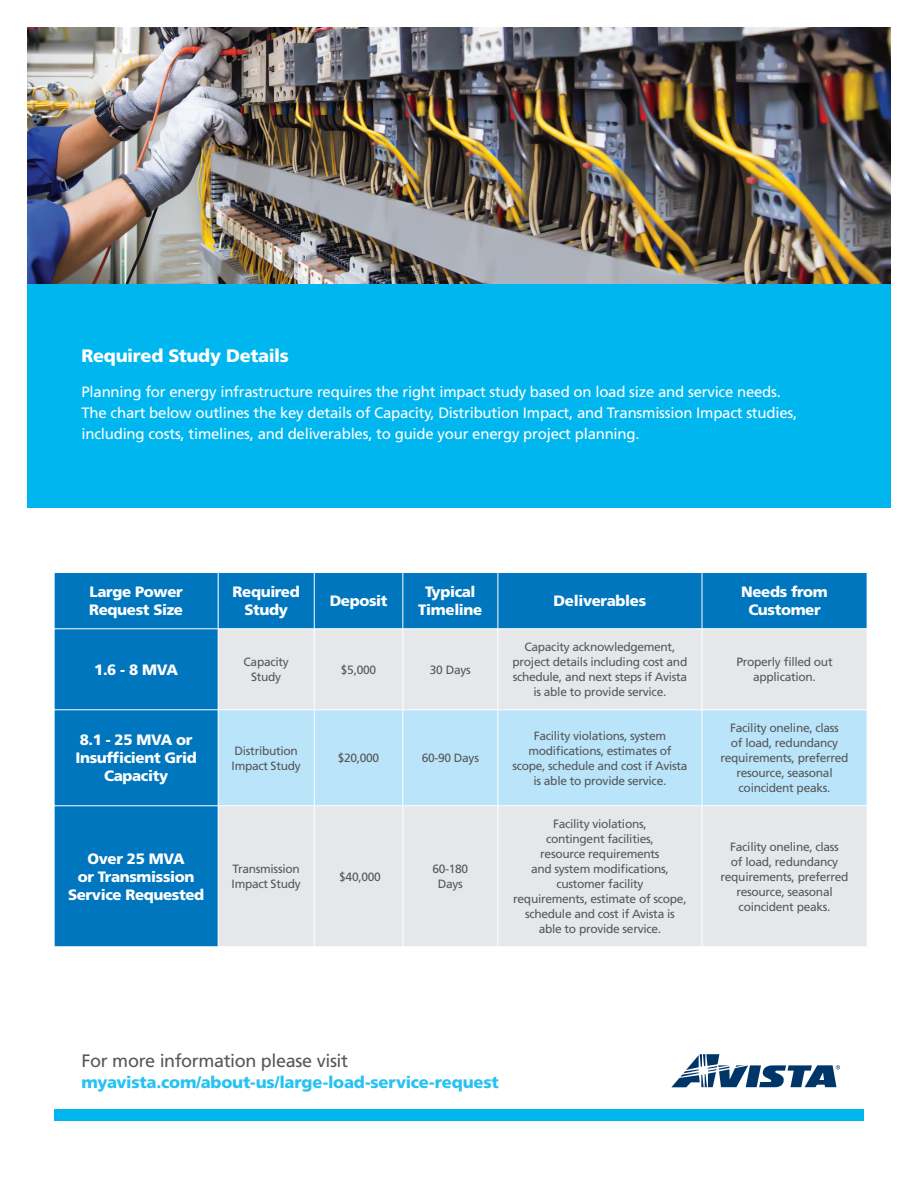
<style>
.page{position:relative;width:918px;height:1188px;background:#fff}
.page>*{position:absolute;margin:0;border:0;box-sizing:border-box;transform-origin:0 0}
.t1{font:18px "Frutiger LT Std";letter-spacing:-.02em;color:#57585a}
.t2{font:900 18px "Frutiger LT Std";letter-spacing:-.02em;color:#fff}
.t3{font:900 16.5px "Frutiger LT Std";letter-spacing:-.01em;color:#27c2f2}
.t4{font:15px/21px "Frutiger LT Std";letter-spacing:-.015em;color:#fff}
.t5{font:900 15px/18px "Frutiger LT Std";letter-spacing:-.025em;color:#fff;text-align:center}
.t6{font:12px/15px "Frutiger LT Std";letter-spacing:-.025em;color:#57585a;text-align:center}
</style>
<div class="page">
<img style="left:27px;top:27px;width:864px;height:257px">
<svg style="left:671px;top:1054px;width:169px;height:33px"></svg>
<div style="left:27px;top:284px;width:864px;height:223px;background:#00b6ef"></div>
<div style="left:55px;top:573px;width:163px;height:374px;background:#0076be"></div>
<div style="left:219px;top:573px;width:648px;height:56px;background:#0076be"></div>
<div style="left:219px;top:630px;width:648px;height:316px;background:#e6e7e9"></div>
<div style="left:219px;top:711px;width:648px;height:95px;background:#bae4f9"></div>
<hr style="left:314px;top:573px;width:1px;height:56px;background:#fff">
<hr style="left:403px;top:573px;width:1px;height:56px;background:#fff">
<hr style="left:498px;top:573px;width:1px;height:56px;background:#fff">
<hr style="left:702px;top:573px;width:1px;height:56px;background:#fff">
<hr style="left:314px;top:710px;width:1px;height:96px;background:#fff">
<hr style="left:403px;top:710px;width:1px;height:96px;background:#fff">
<hr style="left:498px;top:710px;width:1px;height:96px;background:#fff">
<hr style="left:702px;top:710px;width:1px;height:96px;background:#fff">
<hr style="left:218px;top:806px;width:96px;height:1px;background:#fff">
<hr style="left:314px;top:806px;width:89px;height:1px;background:#fff">
<hr style="left:403px;top:806px;width:95px;height:1px;background:#fff">
<hr style="left:498px;top:806px;width:204px;height:1px;background:#fff">
<hr style="left:702px;top:806px;width:165px;height:1px;background:#fff">
<hr style="left:314px;top:629px;width:1px;height:81px;background:#fff">
<hr style="left:314px;top:806px;width:1px;height:141px;background:#fff">
<hr style="left:403px;top:629px;width:1px;height:81px;background:#fff">
<hr style="left:498px;top:629px;width:1px;height:81px;background:#fff">
<hr style="left:702px;top:629px;width:1px;height:81px;background:#fff">
<hr style="left:403px;top:806px;width:1px;height:141px;background:#fff">
<hr style="left:498px;top:806px;width:1px;height:141px;background:#fff">
<hr style="left:702px;top:806px;width:1px;height:141px;background:#fff">
<hr style="left:218px;top:710px;width:96px;height:1px;background:#fff">
<hr style="left:314px;top:710px;width:89px;height:1px;background:#fff">
<hr style="left:403px;top:710px;width:95px;height:1px;background:#fff">
<hr style="left:498px;top:710px;width:204px;height:1px;background:#fff">
<hr style="left:702px;top:710px;width:165px;height:1px;background:#fff">
<hr style="left:54px;top:629px;width:164px;height:1px;background:#fff">
<hr style="left:54px;top:710px;width:164px;height:1px;background:#fff">
<hr style="left:54px;top:806px;width:164px;height:1px;background:#fff">
<div style="left:54px;top:1109px;width:810px;height:11px;background:#00b6ef"></div>
<h1 class="t2" style="left:82px;top:345px;width:209px">Required Study Details</h1>
<p class="t4" style="left:82px;top:381px;width:717px">Planning for energy infrastructure requires the right impact study based on load size and service needs.<br>The chart below outlines the key details of Capacity, Distribution Impact, and Transmission Impact studies, including costs, timelines, and deliverables, to guide your energy project planning.</p>
<p class="t5" style="left:89px;top:583px;width:95px;text-align:left">Large Power<br>Request Size</p>
<p class="t5" style="left:233px;top:583px;width:69px">Required<br>Study</p>
<p class="t5" style="left:330px;top:592px;width:59px">Deposit</p>
<p class="t5" style="left:418px;top:583px;width:66px">Typical<br>Timeline</p>
<p class="t5" style="left:554px;top:592px;width:94px">Deliverables</p>
<p class="t5" style="left:741px;top:583px;width:88px">Needs from<br>Customer</p>
<p class="t5" style="left:94px;top:661px;width:85px">1.6 - 8 MVA</p>
<p class="t6" style="left:244px;top:655px;width:47px">Capacity<br>Study</p>
<p class="t6" style="left:341px;top:662px;width:37px">$5,000</p>
<p class="t6" style="left:430px;top:662px;width:42px">30 Days</p>
<p class="t5" style="left:76px;top:731px;width:123px">8.1 - 25 MVA or<br>Insufficient Grid<br>Capacity</p>
<p class="t6" style="left:232px;top:743px;width:71px;text-align:left">Distribution<br>Impact Study</p>
<p class="t6" style="left:338px;top:751px;width:43px">$20,000</p>
<p class="t6" style="left:422px;top:751px;width:59px">60-90 Days</p>
<p class="t5" style="left:68px;top:850px;width:138px">Over 25 MVA<br>or Transmission<br>Service Requested</p>
<p class="t6" style="left:232px;top:862px;width:71px;text-align:left">Transmission<br>Impact Study</p>
<p class="t6" style="left:339px;top:869px;width:43px">$40,000</p>
<p class="t6" style="left:432px;top:862px;width:37px">60-180<br>Days</p>
<p class="t6" style="left:513px;top:640px;width:176px">Capacity acknowledgement, project details including cost and schedule, and next steps if Avista is able to provide service.</p>
<p class="t6" style="left:736px;top:655px;width:98px">Properly filled out application.</p>
<p class="t6" style="left:512px;top:728px;width:177px">Facility violations, system modifications, estimates of scope, schedule and cost if Avista is able to provide service.</p>
<p class="t6" style="left:721px;top:721px;width:130px">Facility oneline, class<br>of load, redundancy requirements, preferred resource, seasonal coincident peaks.</p>
<p class="t6" style="left:513px;top:817px;width:175px">Facility violations,<br>contingent facilities,<br>resource requirements<br>and system modifications, customer facility<br>requirements, estimate of scope, schedule and cost if Avista is able to provide service.</p>
<p class="t6" style="left:721px;top:839px;width:130px">Facility oneline, class<br>of load, redundancy requirements, preferred resource, seasonal coincident peaks.</p>
<h1 class="t1" style="left:82px;top:1050px;width:268px">For more information please visit</h1>
<h2 class="t3" style="left:82px;top:1072px;width:419px">myavista.com/about-us/large-load-service-request</h2>
</div>
